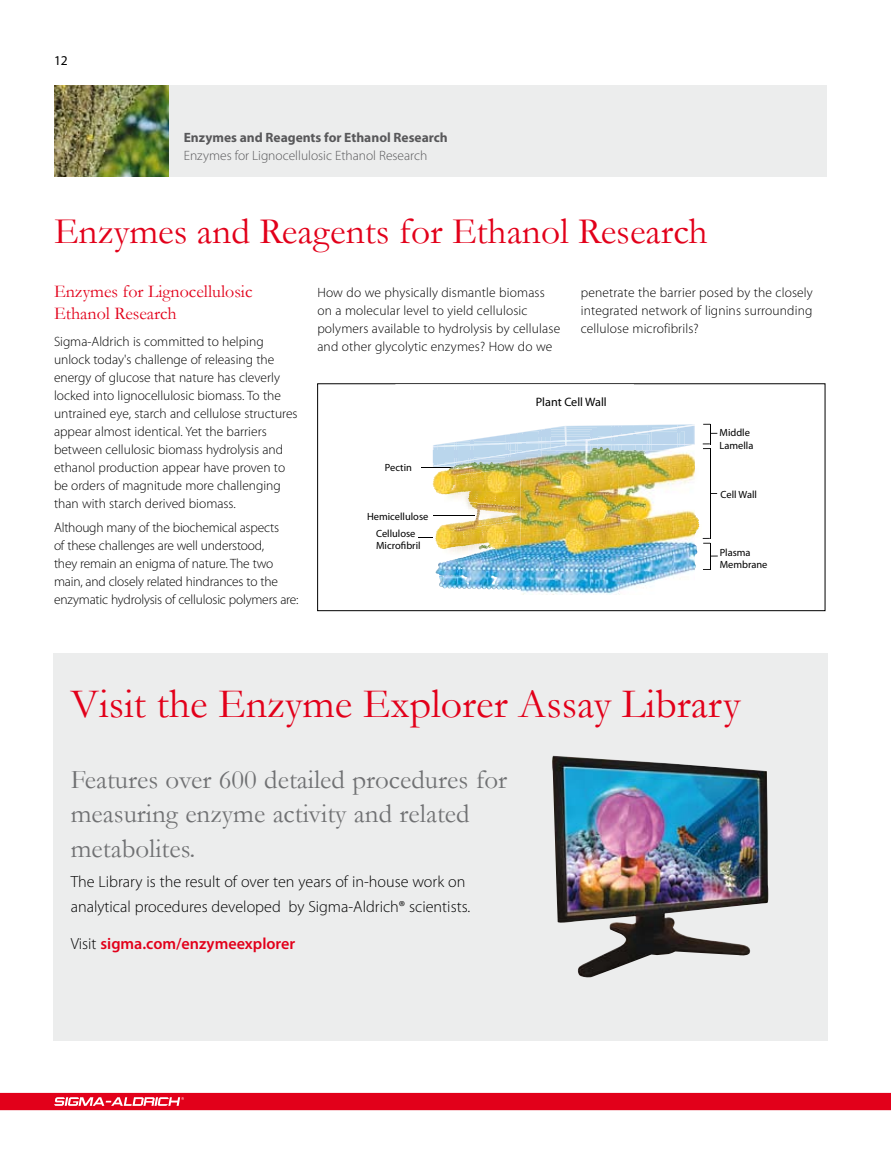
<style>
.page{position:relative;width:891px;height:1175px;background:#fff}
.page>*{position:absolute;margin:0;border:0;box-sizing:border-box;transform-origin:0 0}
.t1{font:42px "Garamond";color:#e2001a}
.t2{font:37.5px "Garamond";color:#e2001a}
.t3{font:27px/34.5px "Garamond";color:#707173}
.t4{font:18px/21.6px "Garamond";color:#e2001a}
.t5{font:300 16.2px/24.2px "Myriad Pro";color:#000}
.t6{font:600 16.2px "Myriad Pro";color:#e2001a}
.t7{font:300 13.5px/18px "Myriad Pro";color:#000}
.t8{font:300 13.5px "Myriad Pro";color:#58585a}
.t9{font:700 13.5px "Myriad Pro";color:#58585a}
.t10{font:13.5px "Myriad Pro";color:#000}
.t11{font:12.15px "Myriad Pro";color:#000}
.t12{font:10.5px/12.6px "Myriad Pro";color:#000}
.s1{font-weight:300;color:#000}
</style>
<div class="page">
<svg style="left:0;top:1092px;width:891px;height:18px;background:#e4152d"></svg>
<div style="left:317px;top:383px;width:508px;height:228px;border:1px solid #000"></div>
<div style="left:54px;top:85px;width:772px;height:91px;background:#eceded"></div>
<img style="left:54px;top:85px;width:114px;height:91px">
<img style="left:395px;top:384px;width:239px;height:1px">
<svg style="left:418px;top:423px;width:300px;height:172px"></svg>
<hr style="left:421px;top:467px;width:32px;height:1px;background:#000">
<img style="left:431px;top:442px;width:263px;height:147px">
<img style="left:468px;top:439px;width:119px;height:77px">
<img style="left:449px;top:545px;width:49px;height:39px">
<div style="left:53px;top:653px;width:774px;height:387px;background:#eceded"></div>
<img style="left:552px;top:755px;width:216px;height:223px">
<p class="t10" style="left:54px;top:52px;width:15px">12</p>
<p class="t9" style="left:184px;top:129px;width:266px">Enzymes and Reagents for Ethanol Research</p>
<p class="t8" style="left:184px;top:147px;width:245px">Enzymes for Lignocellulosic Ethanol Research</p>
<h2 class="t2" style="left:54px;top:206px;width:655px">Enzymes and Reagents for Ethanol Research</h2>
<h3 class="t4" style="left:54px;top:280px;width:200px">Enzymes for Lignocellulosic<br>Ethanol Research</h3>
<p class="t7" style="left:54px;top:332px;width:245px">Sigma-Aldrich is committed to helping unlock today's challenge of releasing the energy of glucose that nature has cleverly locked into lignocellulosic biomass. To the untrained eye, starch and cellulose structures appear almost identical. Yet the barriers between cellulosic biomass hydrolysis and ethanol production appear have proven to be orders of magnitude more challenging than with starch derived biomass.</p>
<p class="t7" style="left:54px;top:518px;width:246px">Although many of the biochemical aspects<br>of these challenges are well understood,<br>they remain an enigma of nature. The two main, and closely related hindrances to the enzymatic hydrolysis of cellulosic polymers are:</p>
<p class="t7" style="left:317px;top:283px;width:244px">How do we physically dismantle biomass on a molecular level to yield cellulosic polymers available to hydrolysis by cellulase and other glycolytic enzymes? How do we</p>
<p class="t7" style="left:581px;top:283px;width:234px;text-align:justify">penetrate the barrier posed by the closely integrated network of lignins surrounding cellulose microfibrils?</p>
<p class="t12" style="left:385px;top:461px;width:29px">Pectin</p>
<p class="t12" style="left:367px;top:508px;width:63px;line-height:16.6px;text-align:center">Hemicellulose<br>Cellulose</p>
<p class="t12" style="left:376px;top:539px;width:46px">Microfibril</p>
<p class="t11" style="left:536px;top:394px;width:72px">Plant Cell Wall</p>
<p class="t12" style="left:720px;top:426px;width:35px">Middle<br>Lamella</p>
<p class="t12" style="left:721px;top:488px;width:38px">Cell Wall</p>
<p class="t12" style="left:720px;top:545px;width:49px">Plasma<br>Membrane</p>
<h1 class="t1" style="left:71px;top:676px;width:671px">Visit the Enzyme Explorer Assay Library</h1>
<h3 class="t3" style="left:71px;top:761px;width:438px">Features over 600 detailed procedures for measuring enzyme activity and related metabolites.</h3>
<p class="t5" style="left:71px;top:869px;width:401px">The Library is the result of over ten years of in-house work on analytical procedures developed by Sigma-Aldrich® scientists.</p>
<p class="t6" style="left:71px;top:933px;width:226px"><span class="s1">Visit</span> sigma.com/enzymeexplorer</p>
</div>
